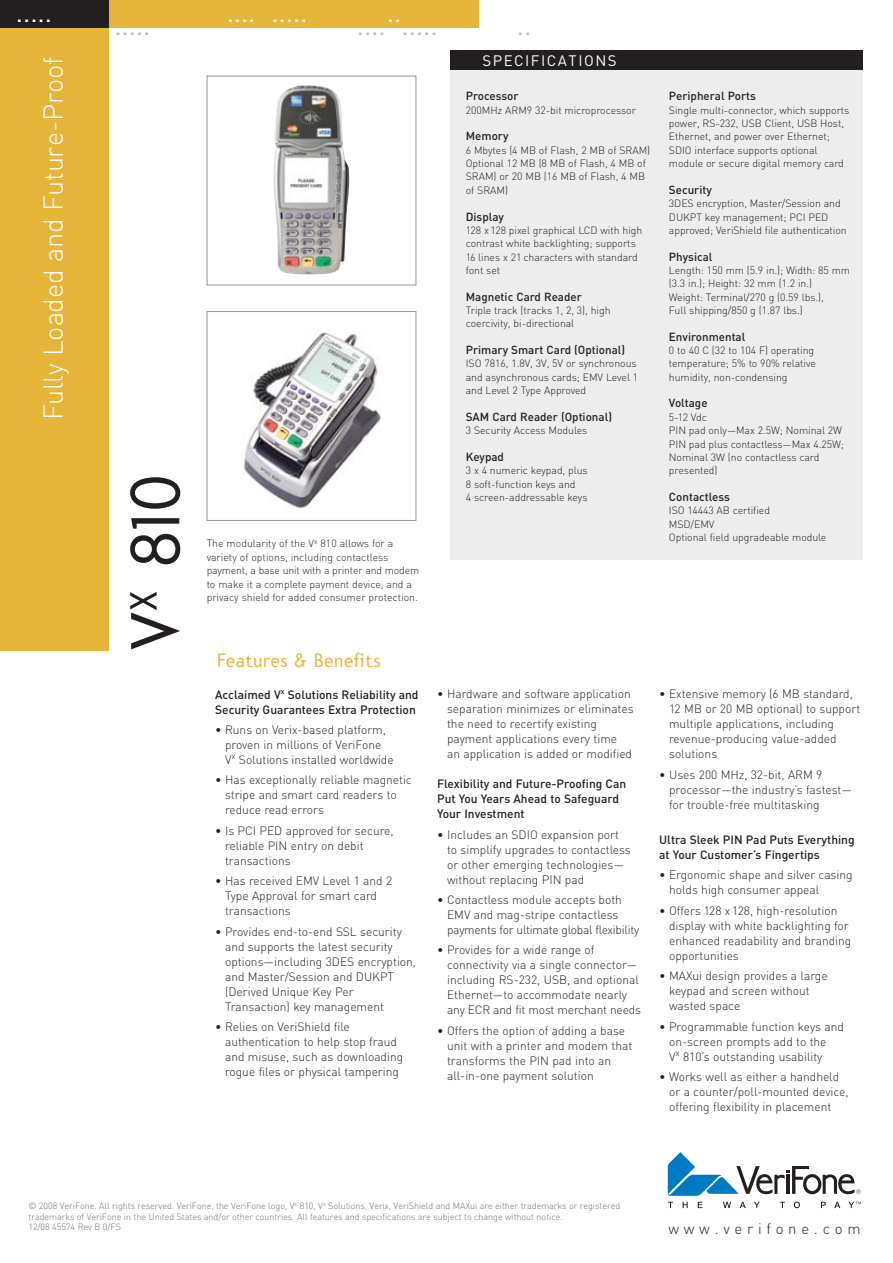
<style>
.page{position:relative;width:893px;height:1263px;background:#fff}
.page>*{position:absolute;margin:0;border:0;box-sizing:border-box;transform-origin:0 0}
.t1{font:75px "Mercury";color:#231f20}
.t2{font:27px "DIN Light Alternate";letter-spacing:-.005em;color:#fff}
.t3{font:25.95px "Arial";color:#bcbdc0}
.t4{font:25.95px "Arial";color:#fff}
.t5{font:21px "Mercury";color:#e5b53a}
.t6{font:300 15px "DIN";letter-spacing:.315em;color:#231f20}
.t7{font:15px "DIN";letter-spacing:.1em;color:#fff}
.t8{font:300 12px/15px "DIN";color:#231f20}
.t9{font:500 12px/15px "DIN";color:#231f20}
.t10{font:500 11.7px "DIN";color:#231f20}
.t11{font:300 10.5px/13.4px "DIN";letter-spacing:-.005em;color:#231f20}
.t12{font:300 9px/10.5px "DIN";letter-spacing:-.005em;color:#6d6f71}
</style>
<div class="page">
<div style="left:450px;top:70px;width:413px;height:490px;background:#ededee"></div>
<div style="left:108px;top:0;width:370px;height:27px;background:#e5b53a"></div>
<div style="left:0;top:0;width:108px;height:650px;background:#e5b53a"></div>
<div style="left:0;top:0;width:108px;height:27px;background:#231f20"></div>
<svg style="left:668px;top:1202px;width:5px;height:6px"></svg>
<svg style="left:683px;top:1202px;width:5px;height:6px"></svg>
<svg style="left:698px;top:1202px;width:4px;height:6px"></svg>
<svg style="left:723px;top:1202px;width:8px;height:6px"></svg>
<svg style="left:740px;top:1202px;width:6px;height:6px"></svg>
<svg style="left:754px;top:1202px;width:6px;height:6px"></svg>
<svg style="left:780px;top:1202px;width:5px;height:6px"></svg>
<svg style="left:794px;top:1202px;width:6px;height:6px"></svg>
<svg style="left:821px;top:1202px;width:5px;height:6px"></svg>
<svg style="left:834px;top:1202px;width:6px;height:6px"></svg>
<svg style="left:848px;top:1202px;width:13px;height:6px"></svg>
<svg style="left:668px;top:1152px;width:193px;height:44px"></svg>
<div style="left:450px;top:50px;width:413px;height:19px;background:#231f20"></div>
<img style="left:243px;top:332px;width:138px;height:178px">
<div style="left:207px;top:311px;width:209px;height:210px;border:1px solid #939598"></div>
<img style="left:273px;top:85px;width:77px;height:190px">
<div style="left:207px;top:76px;width:209px;height:209px;border:1px solid #939598"></div>
<h3 class="t4" style="left:16px;top:-4px;width:38px">.....</h3>
<h3 class="t4" style="left:227px;top:-4px;width:82px">.... .....</h3>
<h3 class="t4" style="left:387px;top:-4px;width:16px">..</h3>
<h2 class="t2" style="left:37px;top:420px;width:365px;rotate:-90deg">Fully Loaded and Future-Proof</h2>
<h3 class="t3" style="left:114px;top:9px;width:38px">.....</h3>
<h3 class="t3" style="left:357px;top:9px;width:82px">.... .....</h3>
<h3 class="t3" style="left:517px;top:9px;width:16px">..</h3>
<h1 class="t1" style="left:114px;top:651px;width:179px;rotate:-90deg">V<sup>X</sup> 810</h1>
<p class="t11" style="left:207px;top:537px;width:214px">The modularity of the V<sup>x</sup> 810 allows for a variety of options, including contactless payment, a base unit with a printer and modem to make it a complete payment device, and a privacy shield for added consumer protection.</p>
<p class="t7" style="left:482px;top:51px;width:136px">SPECIFICATIONS</p>
<p class="t10" style="left:466px;top:89px;width:54px">Processor</p>
<p class="t11" style="left:466px;top:103px;width:172px">200MHz ARM9 32-bit microprocessor</p>
<p class="t10" style="left:466px;top:129px;width:44px">Memory</p>
<p class="t11" style="left:466px;top:143px;width:186px">6 Mbytes (4 MB of Flash, 2 MB of SRAM)<br>Optional 12 MB (8 MB of Flash, 4 MB of<br>SRAM) or 20 MB (16 MB of Flash, 4 MB of SRAM)</p>
<p class="t10" style="left:466px;top:209px;width:40px">Display</p>
<p class="t11" style="left:466px;top:223px;width:178px">128 x 128 pixel graphical LCD with high contrast white backlighting; supports<br>16 lines x 21 characters with standard font set</p>
<p class="t10" style="left:466px;top:289px;width:118px">Magnetic Card Reader</p>
<p class="t11" style="left:466px;top:303px;width:146px">Triple track (tracks 1, 2, 3), high coercivity, bi-directional</p>
<p class="t10" style="left:466px;top:342px;width:161px">Primary Smart Card (Optional)</p>
<p class="t11" style="left:466px;top:357px;width:174px">ISO 7816, 1.8V, 3V, 5V or synchronous and asynchronous cards; EMV Level 1 and Level 2 Type Approved</p>
<p class="t10" style="left:466px;top:409px;width:148px">SAM Card Reader (Optional)</p>
<p class="t11" style="left:466px;top:424px;width:123px">3 Security Access Modules</p>
<p class="t10" style="left:466px;top:449px;width:40px">Keypad</p>
<p class="t11" style="left:466px;top:464px;width:123px">3 x 4 numeric keypad, plus<br>8 soft-function keys and<br>4 screen-addressable keys</p>
<h3 class="t5" style="left:217px;top:649px;width:165px">Features &amp; Benefits</h3>
<p class="t9" style="left:215px;top:686px;width:205px">Acclaimed V<sup>x</sup> Solutions Reliability and<br>Security Guarantees Extra Protection</p>
<p class="t8" style="left:225px;top:722px;width:170px;text-indent:-10px">• Runs on Verix-based platform, proven in millions of VeriFone<br>V<sup>x</sup> Solutions installed worldwide</p>
<p class="t8" style="left:225px;top:772px;width:188px;text-indent:-10px">• Has exceptionally reliable magnetic stripe and smart card readers to reduce read errors</p>
<p class="t8" style="left:225px;top:823px;width:170px;text-indent:-10px">• Is PCI PED approved for secure, reliable PIN entry on debit transactions</p>
<p class="t8" style="left:225px;top:873px;width:169px;text-indent:-10px">• Has received EMV Level 1 and 2<br>Type Approval for smart card transactions</p>
<p class="t8" style="left:225px;top:923px;width:193px;text-indent:-10px">• Provides end-to-end SSL security and supports the latest security options—including 3DES encryption, and Master/Session and DUKPT (Derived Unique Key Per<br>Transaction) key management</p>
<p class="t8" style="left:225px;top:1019px;width:180px;text-indent:-10px">• Relies on VeriShield file authentication to help stop fraud and misuse, such as downloading rogue files or physical tampering</p>
<p class="t8" style="left:447px;top:686px;width:188px;text-indent:-10px">• Hardware and software application separation minimizes or eliminates the need to recertify existing payment applications every time<br>an application is added or modified</p>
<p class="t9" style="left:437px;top:776px;width:191px">Flexibility and Future-Proofing Can<br>Put You Years Ahead to Safeguard<br>Your Investment</p>
<p class="t8" style="left:447px;top:827px;width:185px;text-indent:-10px">• Includes an SDIO expansion port to simplify upgrades to contactless or other emerging technologies— without replacing PIN pad</p>
<p class="t8" style="left:447px;top:892px;width:194px;text-indent:-10px">• Contactless module accepts both<br>EMV and mag-stripe contactless payments for ultimate global flexibility</p>
<p class="t8" style="left:447px;top:942px;width:195px;text-indent:-10px">• Provides for a wide range of connectivity via a single connector— including RS-232, USB, and optional Ethernet—to accommodate nearly any ECR and fit most merchant needs</p>
<p class="t8" style="left:447px;top:1023px;width:187px;text-indent:-10px">• Offers the option of adding a base unit with a printer and modem that transforms the PIN pad into an all-in-one payment solution</p>
<p class="t10" style="left:669px;top:89px;width:89px">Peripheral Ports</p>
<p class="t11" style="left:669px;top:103px;width:182px">Single multi-connector, which supports power, RS-232, USB Client, USB Host, Ethernet, and power over Ethernet; SDIO interface supports optional module or secure digital memory card</p>
<p class="t10" style="left:669px;top:182px;width:44px">Security</p>
<p class="t11" style="left:669px;top:197px;width:179px">3DES encryption, Master/Session and<br>DUKPT key management; PCI PED approved; VeriShield file authentication</p>
<p class="t10" style="left:669px;top:249px;width:45px">Physical</p>
<p class="t11" style="left:669px;top:263px;width:183px">Length: 150 mm (5.9 in.); Width: 85 mm (3.3 in.); Height: 32 mm (1.2 in.)<br>Weight: Terminal/270 g (0.59 lbs.),<br>Full shipping/850 g (1.87 lbs.)</p>
<p class="t10" style="left:669px;top:329px;width:78px">Environmental</p>
<p class="t11" style="left:669px;top:343px;width:149px">0 to 40 C (32 to 104 F) operating temperature; 5% to 90% relative humidity, non-condensing</p>
<p class="t10" style="left:669px;top:396px;width:40px">Voltage</p>
<p class="t11" style="left:669px;top:410px;width:176px">5-12 Vdc<br>PIN pad only—Max 2.5W; Nominal 2W<br>PIN pad plus contactless—Max 4.25W;<br>Nominal 3W (no contactless card presented)</p>
<p class="t10" style="left:669px;top:489px;width:62px">Contactless</p>
<p class="t11" style="left:669px;top:504px;width:159px">ISO 14443 AB certified<br>MSD/EMV<br>Optional field upgradeable module</p>
<p class="t8" style="left:669px;top:686px;width:193px;text-indent:-10px">• Extensive memory (6 MB standard,<br>12 MB or 20 MB optional) to support multiple applications, including revenue-producing value-added solutions</p>
<p class="t8" style="left:669px;top:767px;width:184px;text-indent:-10px">• Uses 200 MHz, 32-bit, ARM 9 processor—the industry’s fastest— for trouble-free multitasking</p>
<p class="t9" style="left:659px;top:832px;width:197px">Ultra Sleek PIN Pad Puts Everything at Your Customer’s Fingertips</p>
<p class="t8" style="left:669px;top:867px;width:185px;text-indent:-10px">• Ergonomic shape and silver casing holds high consumer appeal</p>
<p class="t8" style="left:669px;top:903px;width:184px;text-indent:-10px">• Offers 128 x 128, high-resolution display with white backlighting for enhanced readability and branding opportunities</p>
<p class="t8" style="left:669px;top:968px;width:160px;text-indent:-10px">• MAXui design provides a large keypad and screen without wasted space</p>
<p class="t8" style="left:669px;top:1019px;width:176px;text-indent:-10px">• Programmable function keys and on-screen prompts add to the<br>V<sup>x</sup> 810’s outstanding usability</p>
<p class="t8" style="left:669px;top:1069px;width:181px;text-indent:-10px">• Works well as either a handheld or a counter/poll-mounted device, offering flexibility in placement</p>
<p class="t12" style="left:28px;top:1200px;width:593px">© 2008 VeriFone. All rights reserved. VeriFone, the VeriFone logo, V<sup>x</sup> 810, V<sup>x</sup> Solutions, Verix, VeriShield and MAXui are either trademarks or registered trademarks of VeriFone in the United States and/or other countries. All features and specifications are subject to change without notice.<br>12/08 45574 Rev B 0/FS</p>
<p class="t6" style="left:668px;top:1219px;width:194px">www.verifone.com</p>
</div>
